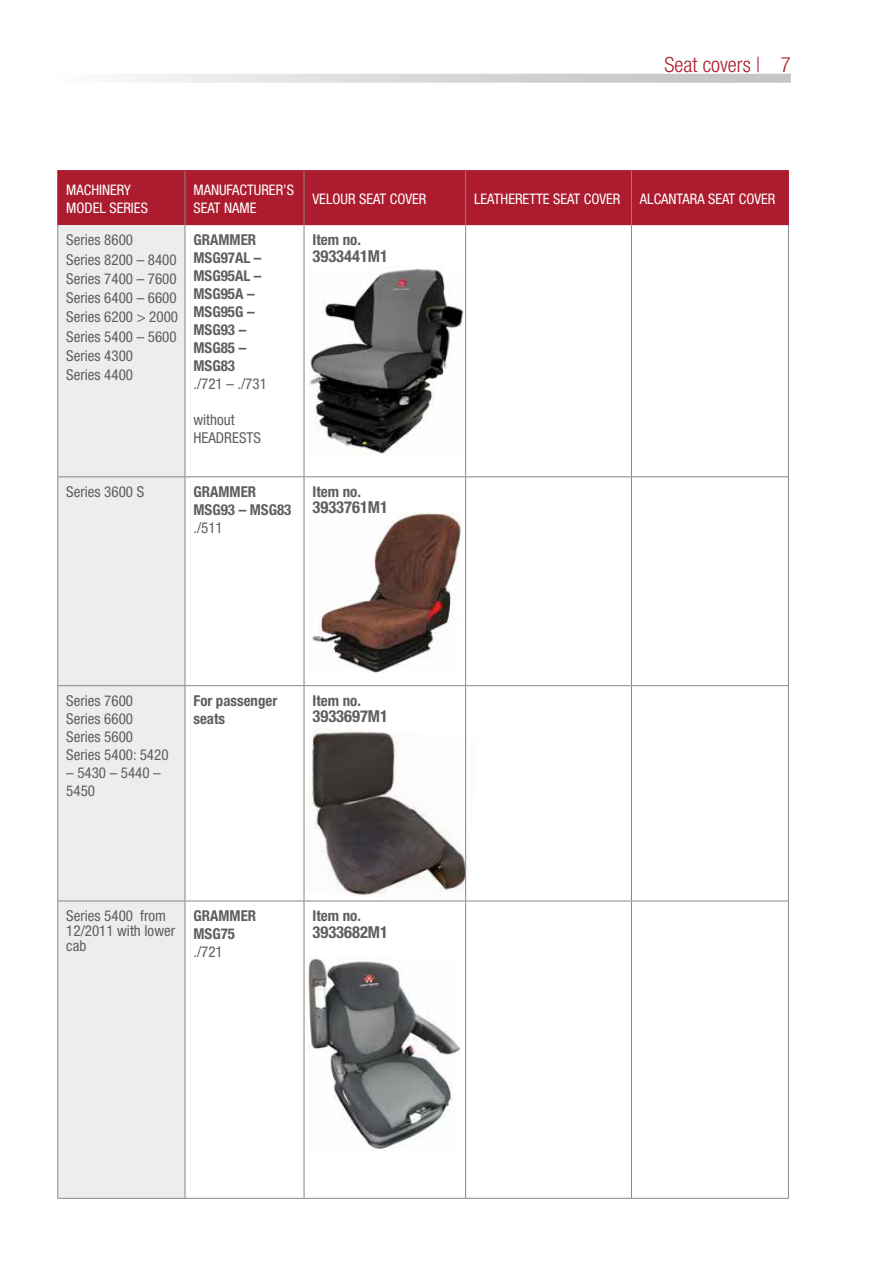
<style>
.page{position:relative;width:893px;height:1263px;background:#fff}
.page>*{position:absolute;margin:0;border:0;box-sizing:border-box;transform-origin:0 0}
.t1{font:300 condensed 21px "Helvetica Neue";color:#ac1c2e}
.t2{font:700 condensed 16.5px "Helvetica Neue LT";color:#5f5e5e}
.t3{font:condensed 15px/19.2px "Helvetica Neue";color:#5f5e5e}
.t4{font:700 condensed 15px/18px "Helvetica Neue LT";color:#5f5e5e}
.t5{font:700 condensed 15px/18px "Helvetica Neue";color:#5f5e5e}
.t6{font:condensed 14.55px/18px "Helvetica Neue";color:#fff}
</style>
<div class="page">
<svg style="left:135px;top:74px;width:656px;height:9px;background:#d9d9d9"></svg>
<img style="left:311px;top:513px;width:150px;height:160px">
<img style="left:308px;top:958px;width:151px;height:192px">
<img style="left:301px;top:727px;width:177px;height:177px">
<img style="left:306px;top:266px;width:161px;height:189px">
<div style="left:58px;top:171px;width:730px;height:54px;background:#ac1c2e"></div>
<div style="left:58px;top:225px;width:127px;height:973px;background:#ededed"></div>
<hr style="left:185px;top:171px;width:1px;height:54px;background:#878787">
<hr style="left:304px;top:171px;width:1px;height:54px;background:#878787">
<hr style="left:465px;top:171px;width:1px;height:54px;background:#878787">
<hr style="left:631px;top:171px;width:1px;height:54px;background:#878787">
<hr style="left:57px;top:225px;width:1px;height:251px;background:#878787">
<hr style="left:185px;top:225px;width:1px;height:251px;background:#878787">
<hr style="left:304px;top:225px;width:1px;height:251px;background:#878787">
<hr style="left:465px;top:225px;width:1px;height:251px;background:#878787">
<hr style="left:631px;top:225px;width:1px;height:251px;background:#878787">
<hr style="left:788px;top:225px;width:1px;height:251px;background:#878787">
<hr style="left:57px;top:476px;width:128px;height:1px;background:#878787">
<hr style="left:57px;top:477px;width:1px;height:208px;background:#878787">
<hr style="left:185px;top:476px;width:119px;height:1px;background:#878787">
<hr style="left:185px;top:477px;width:1px;height:208px;background:#878787">
<hr style="left:304px;top:476px;width:162px;height:1px;background:#878787">
<hr style="left:304px;top:477px;width:1px;height:208px;background:#878787">
<hr style="left:466px;top:476px;width:165px;height:1px;background:#878787">
<hr style="left:465px;top:477px;width:1px;height:208px;background:#878787">
<hr style="left:631px;top:476px;width:158px;height:1px;background:#878787">
<hr style="left:631px;top:477px;width:1px;height:208px;background:#878787">
<hr style="left:788px;top:477px;width:1px;height:208px;background:#878787">
<hr style="left:57px;top:685px;width:128px;height:1px;background:#878787">
<hr style="left:57px;top:686px;width:1px;height:214px;background:#878787">
<hr style="left:185px;top:685px;width:119px;height:1px;background:#878787">
<hr style="left:185px;top:686px;width:1px;height:214px;background:#878787">
<hr style="left:304px;top:685px;width:162px;height:1px;background:#878787">
<hr style="left:304px;top:686px;width:1px;height:214px;background:#878787">
<hr style="left:466px;top:685px;width:165px;height:1px;background:#878787">
<hr style="left:465px;top:686px;width:1px;height:214px;background:#878787">
<hr style="left:631px;top:685px;width:158px;height:1px;background:#878787">
<hr style="left:631px;top:686px;width:1px;height:214px;background:#878787">
<hr style="left:788px;top:686px;width:1px;height:214px;background:#878787">
<hr style="left:57px;top:900px;width:128px;height:1px;background:#878787">
<hr style="left:57px;top:901px;width:1px;height:297px;background:#878787">
<hr style="left:185px;top:900px;width:119px;height:1px;background:#878787">
<hr style="left:185px;top:901px;width:1px;height:297px;background:#878787">
<hr style="left:304px;top:900px;width:162px;height:1px;background:#878787">
<hr style="left:304px;top:901px;width:1px;height:297px;background:#878787">
<hr style="left:466px;top:900px;width:165px;height:1px;background:#878787">
<hr style="left:465px;top:901px;width:1px;height:297px;background:#878787">
<hr style="left:631px;top:900px;width:158px;height:1px;background:#878787">
<hr style="left:631px;top:901px;width:1px;height:297px;background:#878787">
<hr style="left:788px;top:901px;width:1px;height:297px;background:#878787">
<hr style="left:57px;top:1198px;width:128px;height:1px;background:#878787">
<hr style="left:185px;top:1198px;width:119px;height:1px;background:#878787">
<hr style="left:304px;top:1198px;width:162px;height:1px;background:#878787">
<hr style="left:466px;top:1198px;width:165px;height:1px;background:#878787">
<hr style="left:631px;top:1198px;width:158px;height:1px;background:#878787">
<hr style="left:57px;top:170px;width:128px;height:1px;background:#ac1c2e">
<hr style="left:57px;top:171px;width:1px;height:54px;background:#ac1c2e">
<hr style="left:185px;top:170px;width:119px;height:1px;background:#ac1c2e">
<hr style="left:304px;top:170px;width:162px;height:1px;background:#ac1c2e">
<hr style="left:466px;top:170px;width:165px;height:1px;background:#ac1c2e">
<hr style="left:631px;top:170px;width:158px;height:1px;background:#ac1c2e">
<hr style="left:788px;top:171px;width:1px;height:54px;background:#ac1c2e">
<h1 class="t1" style="left:664px;top:53px;width:128px">Seat covers | 7</h1>
<p class="t6" style="left:66px;top:180px;width:83px">MACHINERY<br>MODEL SERIES</p>
<p class="t6" style="left:193px;top:180px;width:102px">MANUFACTURER’S<br>SEAT NAME</p>
<p class="t6" style="left:313px;top:189px;width:115px">VELOUR SEAT COVER</p>
<p class="t6" style="left:474px;top:189px;width:148px">LEATHERETTE SEAT COVER</p>
<p class="t6" style="left:640px;top:189px;width:137px">ALCANTARA SEAT COVER</p>
<p class="t3" style="left:66px;top:230px;width:113px">Series 8600<br>Series 8200 – 8400<br>Series 7400 – 7600<br>Series 6400 – 6600<br>Series 6200 &gt; 2000<br>Series 5400 – 5600<br>Series 4300<br>Series 4400</p>
<p class="t4" style="left:193px;top:231px;width:70px">GRAMMER<br>MSG97AL –<br>MSG95AL –<br>MSG95A –<br>MSG95G –<br>MSG93 –<br>MSG85 –<br>MSG83</p>
<p class="t3" style="left:193px;top:374px;width:75px">./721 – ./731</p>
<p class="t3" style="left:193px;top:411px;width:69px;line-height:18px">without<br>HEADRESTS</p>
<p class="t4" style="left:313px;top:231px;width:50px">Item no.</p>
<p class="t2" style="left:313px;top:246px;width:77px">3933441M1</p>
<p class="t3" style="left:66px;top:482px;width:79px">Series 3600 S</p>
<p class="t4" style="left:193px;top:482px;width:99px">GRAMMER<br>MSG93 – MSG83</p>
<p class="t3" style="left:193px;top:518px;width:31px">./511</p>
<p class="t4" style="left:313px;top:482px;width:50px">Item no.</p>
<p class="t2" style="left:313px;top:498px;width:77px">3933761M1</p>
<p class="t3" style="left:66px;top:692px;width:104px;line-height:18px">Series 7600<br>Series 6600<br>Series 5600<br>Series 5400: 5420</p>
<p class="t3" style="left:66px;top:764px;width:96px;line-height:18px">– 5430 – 5440 –<br>5450</p>
<p class="t5" style="left:193px;top:691px;width:85px">For passenger seats</p>
<p class="t4" style="left:313px;top:691px;width:50px">Item no.</p>
<p class="t2" style="left:313px;top:706px;width:77px">3933697M1</p>
<p class="t3" style="left:66px;top:908px;width:110px;line-height:15px">Series 5400 from<br>12/2011 with lower cab</p>
<p class="t4" style="left:193px;top:906px;width:64px">GRAMMER<br>MSG75</p>
<p class="t3" style="left:193px;top:942px;width:31px">./721</p>
<p class="t4" style="left:313px;top:906px;width:50px">Item no.</p>
<p class="t2" style="left:313px;top:922px;width:77px">3933682M1</p>
</div>
